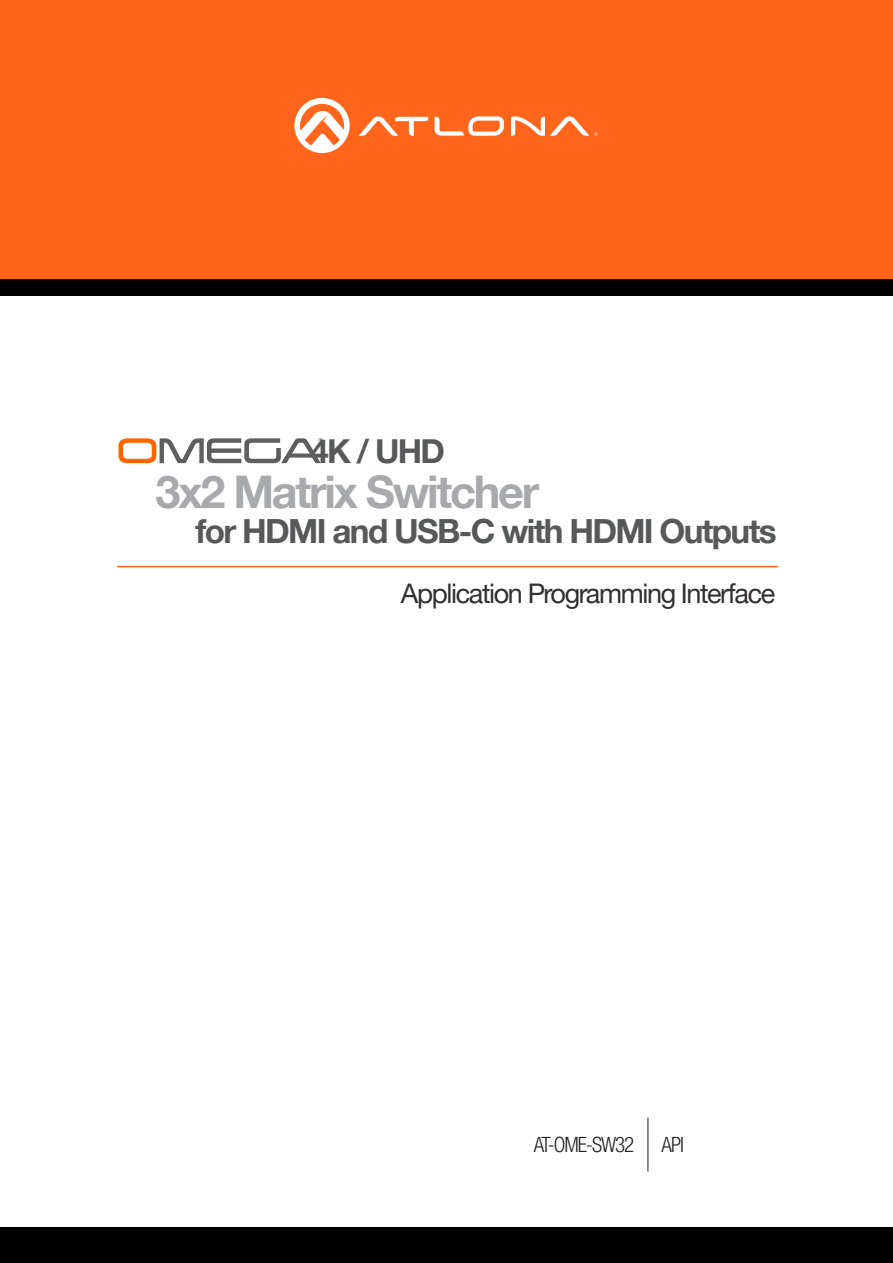
<style>
.page{position:relative;width:893px;height:1263px;background:#fff}
.page>*{position:absolute;margin:0;border:0;box-sizing:border-box;transform-origin:0 0}
.Product_Type_First_P{font:700 45px "Helvetica Neue LTW1 G";letter-spacing:-.05em;color:#a8a9ad}
.Product_Type_First_P-2{font:700 33.3px "Helvetica Neue LTW1 G";letter-spacing:-.05em;color:#57585a}
.Product_Type_First_P-3{font:700 33px "Helvetica Neue LTW1 G";color:#57585a}
.DOCUMENT_TYPE_BOLD{font:27px "Helvetica Neue LTW1 G";letter-spacing:-.05em;color:#312f30}
.t1{font:300 condensed 21px "Helvetica Neue LTW1 G";letter-spacing:-.05em;color:#231f20}
</style>
<div class="page">
<div style="left:0;top:0;width:893px;height:279px;background:#ff661c"></div>
<div style="left:0;top:1227px;width:893px;height:36px;background:#000"></div>
<div style="left:0;top:279px;width:893px;height:17px;background:#000"></div>
<svg style="left:435px;top:116px;width:69px;height:20px"></svg>
<svg style="left:359px;top:116px;width:70px;height:20px"></svg>
<svg style="left:511px;top:116px;width:87px;height:20px"></svg>
<svg style="left:294px;top:98px;width:56px;height:55px"></svg>
<hr style="left:648px;top:1117px;width:1px;height:54px;background:#231f20">
<hr style="left:117px;top:566px;width:661px;height:1px;background:#ff661c">
<svg style="left:118px;top:438px;width:204px;height:25px"></svg>
<p class="Product_Type_First_P-3" style="left:310px;top:431px;width:136px">4K / UHD</p>
<p class="Product_Type_First_P" style="left:156px;top:464px;width:385px">3x2 Matrix Switcher</p>
<p class="Product_Type_First_P-2" style="left:195px;top:510px;width:583px">for HDMI and USB-C with HDMI Outputs</p>
<p class="DOCUMENT_TYPE_BOLD" style="left:401px;top:576px;width:376px">Application Programming Interface</p>
<p class="t1" style="left:534px;top:1132px;width:102px">AT-OME-SW32</p>
<p class="t1" style="left:662px;top:1132px;width:24px">API</p>
</div>
